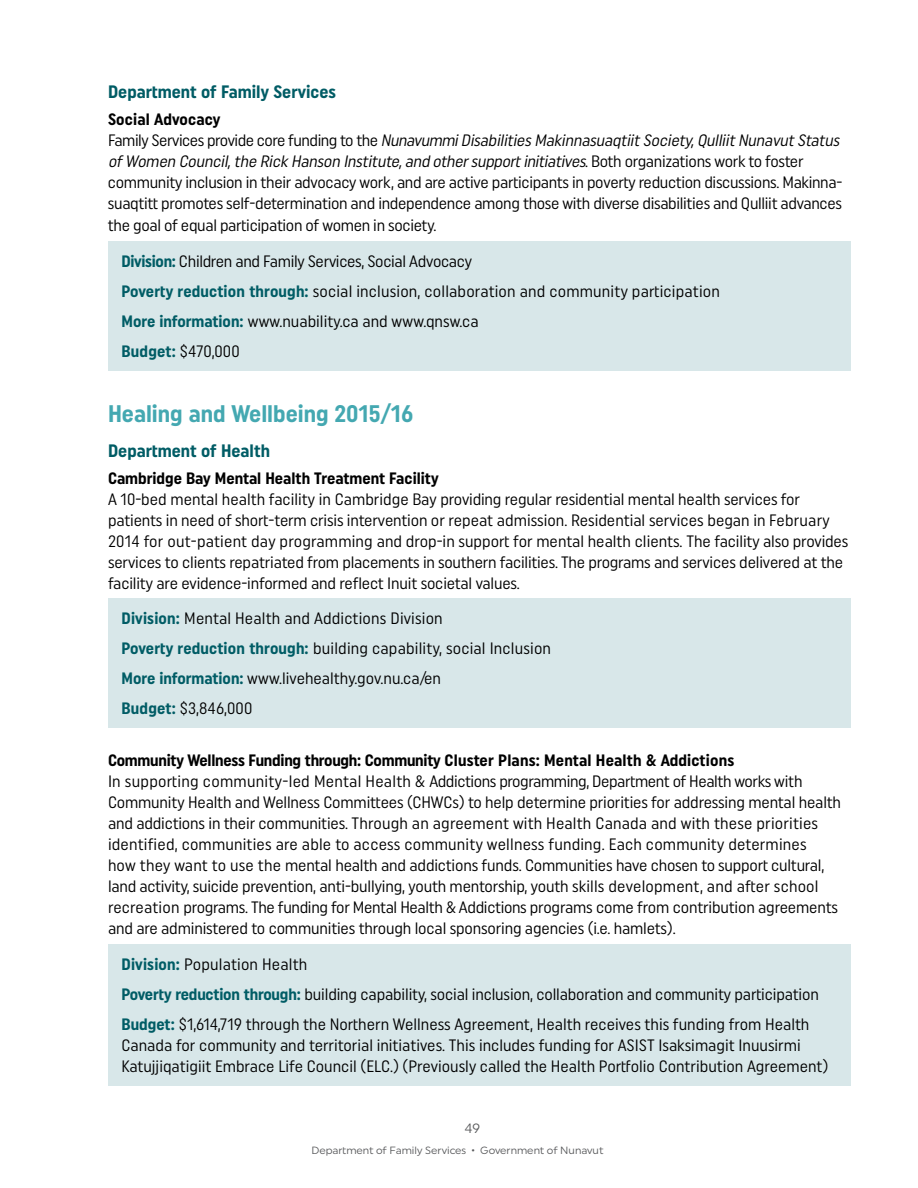
<style>
.page{position:relative;width:918px;height:1188px;background:#fff}
.page>*{position:absolute;margin:0;border:0;box-sizing:border-box;transform-origin:0 0}
.t1{font:700 24px "Uniform Condensed";color:#44a8b1}
.t2{font:700 18px "Uniform Condensed";color:#005c65}
.t3{font:16.5px/21px "Uniform Condensed";letter-spacing:-.01em;color:#000}
.t4{font:16.5px/30px "Uniform Condensed";letter-spacing:.01em;color:#000}
.t5{font:700 16.5px "Uniform Condensed";color:#000}
.t6{font:13.5px "Uniform";color:#58595b}
.t7{font:10.5px "Uniform";color:#58595b}
.s1{font-weight:700}
.s2{font-style:italic}
.s3{font-weight:700;color:#005c65}
</style>
<div class="page">
<div style="left:108px;top:944px;width:742px;height:142px;background:#d8e7e9"></div>
<div style="left:108px;top:241px;width:742px;height:130px;background:#d8e7e9"></div>
<div style="left:108px;top:598px;width:742px;height:129px;background:#d8e7e9"></div>
<p class="t2" style="left:108px;top:81px;width:229px">Department of Family Services</p>
<p class="t3" style="left:108px;top:109px;width:736px"><span class="s1">Social Advocacy<br></span>Fa m i l y S e rv i c e s p ro v i d e c o re f u n d i n g to t h e <span class="s2">NunavummiDisabilitiesMakinnasuaqtiitSociety,QulliitNunavutStatus ofWomen Council,the Rick Hanson Institute,and othersupport initiatives</span>. B o t h o rg a n i z a t i o n s w o r k t o fo st e r community inclusion in their advocacy work, and are active participants in poverty reduction discussions. Makinna&shy;suaqtitt promotes self-determination and independence among those with diverse disabilities and Qulliit advances the goal of equal participation of women in society.</p>
<p class="t3" style="left:122px;top:246px;width:600px;line-height:30px"><span class="s3">Division:</span> Children and Family Services, Social Advocacy<br><span class="s3">Poverty reduction through:</span> social inclusion, collaboration and community participation <span class="s3">More information:</span> www.nuability.ca and www.qnsw.ca<br><span class="s3">Budget:</span> $470,000</p>
<h1 class="t1" style="left:108px;top:399px;width:307px">Healing and Wellbeing 2015/16</h1>
<p class="t2" style="left:108px;top:439px;width:164px">Department of Health</p>
<p class="t5" style="left:108px;top:469px;width:332px">Cambridge Bay Mental Health Treatment Facility</p>
<p class="t3" style="left:108px;top:489px;width:742px">A 10-bed mental health facility in Cambridge Bay providing regular residential mental health services for patients in need of short-term crisis intervention or repeat admission. Residential services began in February 2014 for out-patient day programming and drop-in support for mental health clients. The facility also provides services to clients repatriated from placements in southern facilities. The programs and services delivered at the facility are evidence-informed and reflect Inuit societal values.</p>
<p class="t4" style="left:122px;top:603px;width:431px"><span class="s3">Division:</span> Mental Health and Addictions Division<br><span class="s3">Poverty reduction through:</span> building capability, social Inclusion <span class="s3">More information:</span> www.livehealthy.gov.nu.ca/en<br><span class="s3">Budget:</span> $3,846,000</p>
<p class="t5" style="left:108px;top:750px;width:628px">Community Wellness Funding through: Community Cluster Plans: Mental Health &amp; Addictions</p>
<p class="t3" style="left:108px;top:770px;width:735px">In supporting community-led Mental Health &amp; Addictions programming, Department of Health works with Community Health and Wellness Committees (CHWCs) to help determine priorities for addressing mental health and addictions in their communities. Through an agreement with Health Canada and with these priorities identified, communities are able to access community wellness funding. Each community determines<br>how they want to use the mental health and addictions funds. Communities have chosen to support cultural, land activity, suicide prevention, anti-bullying, youth mentorship, youth skills development, and after school recreation programs. The funding for Mental Health &amp; Addictions programs come from contribution agreements and are administered to communities through local sponsoring agencies (i.e. hamlets).</p>
<p class="t3" style="left:122px;top:949px;width:699px;line-height:30px"><span class="s3">Division:</span> Population Health<br><span class="s3">Poverty reduction through:</span> building capability, social inclusion, collaboration and community participation<br><span class="s3">Budget:</span> $1,614,719 through the Northern Wellness Agreement, Health receives this funding from Health</p>
<p class="t3" style="left:122px;top:1034px;width:708px">Canada for community and territorial initiatives. This includes funding for ASIST Isaksimagit Inuusirmi<br>Katujjiqatigiit Embrace Life Council (ELC.) (Previously called the Health Portfolio Contribution Agreement)</p>
<p class="t6" style="left:465px;top:1121px;width:17px">49</p>
<p class="t7" style="left:311px;top:1144px;width:294px">Department of Family Services • Government of Nunavut</p>
</div>
